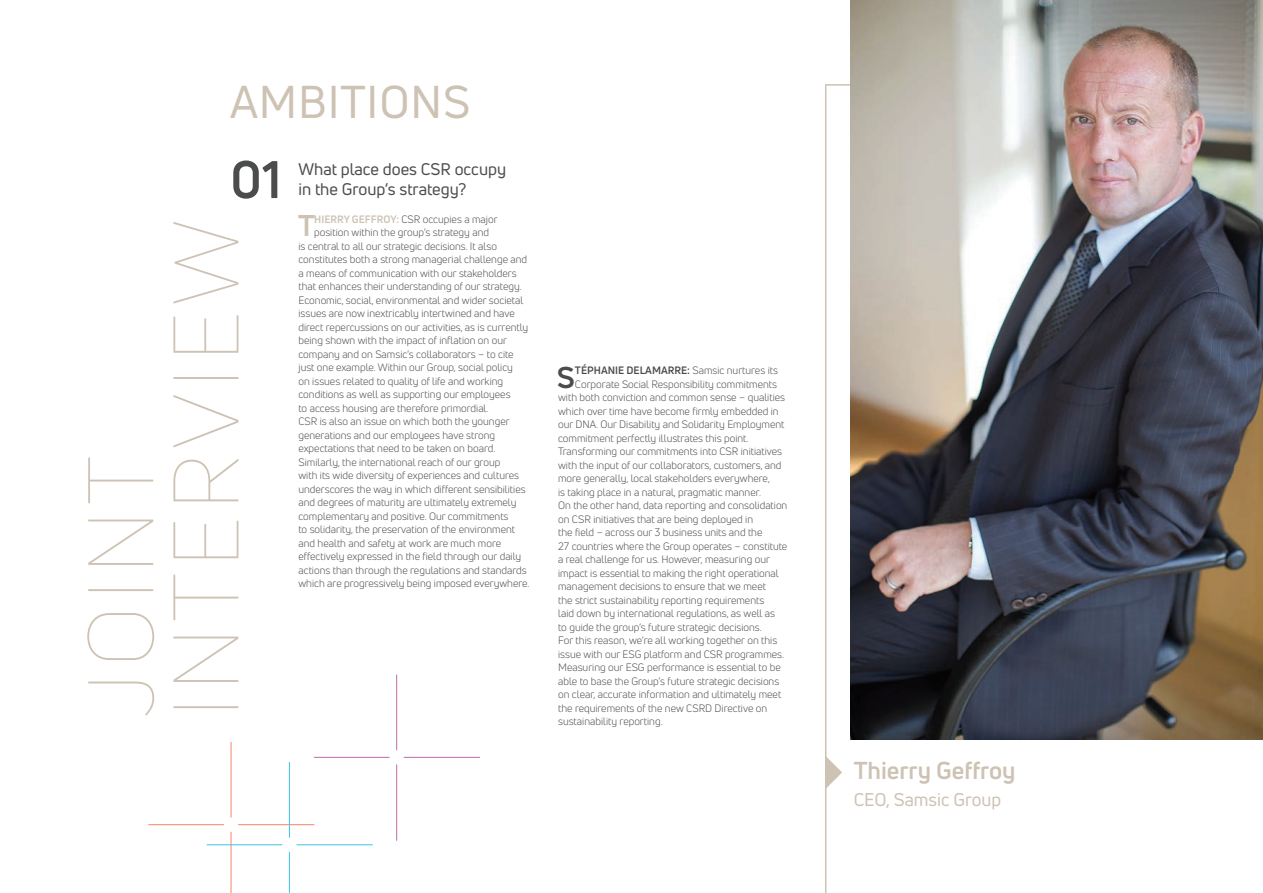
<style>
.page{position:relative;width:1263px;height:893px;background:#fff}
.page>*{position:absolute;margin:0;border:0;box-sizing:border-box;transform-origin:0 0}
.t1{font:100 90.9px/85.2px "Uni Neue";letter-spacing:.065em;color:#cdc2b4}
.t2{font:700 51.75px "Uni Neue";color:#4b4c4d}
.t3{font:45px "Uni Neue";letter-spacing:.02em;color:#cdc2b4}
.t4{font:700 29.4px "Uni Neue";color:#cdc2b4}
.t5{font:700 29.4px "Uni Neue";color:#4b4c4d}
.t6{font:700 24px "Uni Neue";color:#cdc2b4}
.t7{font:18px "Uni Neue";color:#cdc2b4}
.t8{font:16.5px/19.8px "Uni Neue";color:#4b4c4d}
.t9{font:10.5px "Uni Neue";color:#4b4c4d}
.t10{font:700 10.5px "Uni Neue";color:#4b4c4d}
.s1{font-weight:700;color:#cdc2b4}
.s2{font-weight:400}
</style>
<div class="page">
<svg style="left:825px;top:84px;width:437px;height:809px"></svg>
<svg style="left:826px;top:756px;width:16px;height:33px"></svg>
<img style="left:850px;top:0;width:413px;height:739px">
<hr style="left:1262px;top:153px;width:1px;height:740px;background:#776658">
<hr style="left:396px;top:675px;width:1px;height:75px;background:#bd6ba4">
<hr style="left:396px;top:765px;width:1px;height:75px;background:#bd6ba4">
<hr style="left:314px;top:757px;width:75px;height:1px;background:#bd6ba4">
<hr style="left:404px;top:757px;width:76px;height:1px;background:#bd6ba4">
<hr style="left:231px;top:742px;width:1px;height:75px;background:#f58766">
<hr style="left:231px;top:832px;width:1px;height:61px;background:#f58766">
<hr style="left:149px;top:824px;width:75px;height:1px;background:#f58766">
<hr style="left:238px;top:824px;width:76px;height:1px;background:#f58766">
<hr style="left:289px;top:762px;width:1px;height:75px;background:#3bc4e6">
<hr style="left:289px;top:852px;width:1px;height:41px;background:#3bc4e6">
<hr style="left:207px;top:844px;width:75px;height:1px;background:#3bc4e6">
<hr style="left:297px;top:844px;width:75px;height:1px;background:#3bc4e6">
<h3 class="t3" style="left:230px;top:74px;width:242px">AMBITIONS</h3>
<h2 class="t2" style="left:230px;top:147px;width:53px">01</h2>
<h1 class="t1" style="left:78px;top:717px;width:498px;rotate:-90deg">JOINT<br>INTERVIEW</h1>
<h3 class="t8" style="left:298px;top:159px;width:209px">What place does CSR occupy in the Group’s strategy?</h3>
<h3 class="t4" style="left:298px;top:207px;width:18px">T</h3>
<p class="t9" style="left:314px;top:213px;width:185px"><span class="s1">HIERRY GEFFROY:</span> CSR occupies a major</p>
<p class="t9" style="left:314px;top:226px;width:176px">position within the group’s strategy and</p>
<p class="t9" style="left:298px;top:240px;width:200px">is central to all our strategic decisions. It also</p>
<p class="t9" style="left:298px;top:253px;width:230px">constitutes both a strong managerial challenge and</p>
<p class="t9" style="left:298px;top:267px;width:220px">a means of communication with our stakeholders</p>
<p class="t9" style="left:298px;top:280px;width:225px">that enhances their understanding of our strategy.</p>
<p class="t9" style="left:298px;top:294px;width:226px">Economic, social, environmental and wider societal</p>
<p class="t9" style="left:298px;top:307px;width:218px">issues are now inextricably intertwined and have</p>
<p class="t9" style="left:298px;top:321px;width:231px">direct repercussions on our activities, as is currently</p>
<p class="t9" style="left:298px;top:334px;width:210px">being shown with the impact of inflation on our</p>
<p class="t9" style="left:298px;top:348px;width:217px">company and on Samsic’s collaborators – to cite</p>
<p class="t9" style="left:298px;top:361px;width:216px">just one example. Within our Group, social policy</p>
<p class="t9" style="left:298px;top:375px;width:206px">on issues related to quality of life and working</p>
<p class="t9" style="left:298px;top:388px;width:214px">conditions as well as supporting our employees</p>
<p class="t9" style="left:298px;top:402px;width:192px">to access housing are therefore primordial.</p>
<p class="t9" style="left:298px;top:415px;width:213px">CSR is also an issue on which both the younger</p>
<p class="t9" style="left:298px;top:429px;width:198px">generations and our employees have strong</p>
<p class="t9" style="left:298px;top:442px;width:198px">expectations that need to be taken on board.</p>
<p class="t9" style="left:298px;top:456px;width:203px">Similarly, the international reach of our group</p>
<p class="t9" style="left:298px;top:469px;width:222px">with its wide diversity of experiences and cultures</p>
<p class="t9" style="left:298px;top:483px;width:229px">underscores the way in which different sensibilities</p>
<p class="t9" style="left:298px;top:496px;width:219px">and degrees of maturity are ultimately extremely</p>
<p class="t9" style="left:298px;top:510px;width:212px">complementary and positive. Our commitments</p>
<p class="t9" style="left:298px;top:523px;width:218px">to solidarity, the preservation of the environment</p>
<p class="t9" style="left:298px;top:537px;width:204px">and health and safety at work are much more</p>
<p class="t9" style="left:298px;top:550px;width:224px">effectively expressed in the field through our daily</p>
<p class="t9" style="left:298px;top:564px;width:230px">actions than through the regulations and standards</p>
<p class="t9" style="left:298px;top:577px;width:233px">which are progressively being imposed everywhere.</p>
<h3 class="t5" style="left:557px;top:359px;width:20px">S</h3>
<p class="t10" style="left:575px;top:364px;width:204px">TÉPHANIE DELAMARRE: <span class="s2">Samsic nurtures its</span></p>
<p class="t9" style="left:575px;top:378px;width:204px">Corporate Social Responsibility commitments</p>
<p class="t9" style="left:558px;top:391px;width:228px">with both conviction and common sense – qualities</p>
<p class="t9" style="left:558px;top:405px;width:222px">which over time have become firmly embedded in</p>
<p class="t9" style="left:558px;top:418px;width:228px">our DNA. Our Disability and Solidarity Employment</p>
<p class="t9" style="left:558px;top:432px;width:192px">commitment perfectly illustrates this point.</p>
<p class="t9" style="left:558px;top:445px;width:225px">Transforming our commitments into CSR initiatives</p>
<p class="t9" style="left:558px;top:459px;width:225px">with the input of our collaborators, customers, and</p>
<p class="t9" style="left:558px;top:472px;width:213px">more generally, local stakeholders everywhere,</p>
<p class="t9" style="left:558px;top:486px;width:204px">is taking place in a natural, pragmatic manner.</p>
<p class="t9" style="left:558px;top:499px;width:231px">On the other hand, data reporting and consolidation</p>
<p class="t9" style="left:558px;top:513px;width:197px">on CSR initiatives that are being deployed in</p>
<p class="t9" style="left:558px;top:526px;width:206px">the field – across our 3 business units and the</p>
<p class="t9" style="left:558px;top:540px;width:231px">27 countries where the Group operates – constitute</p>
<p class="t9" style="left:558px;top:553px;width:213px">a real challenge for us. However, measuring our</p>
<p class="t9" style="left:558px;top:567px;width:222px">impact is essential to making the right operational</p>
<p class="t9" style="left:558px;top:580px;width:209px">management decisions to ensure that we meet</p>
<p class="t9" style="left:558px;top:594px;width:208px">the strict sustainability reporting requirements</p>
<p class="t9" style="left:558px;top:607px;width:218px">laid down by international regulations, as well as</p>
<p class="t9" style="left:558px;top:621px;width:205px">to guide the group’s future strategic decisions.</p>
<p class="t9" style="left:558px;top:634px;width:221px">For this reason, we’re all working together on this</p>
<p class="t9" style="left:558px;top:648px;width:227px">issue with our ESG platform and CSR programmes.</p>
<p class="t9" style="left:558px;top:661px;width:224px">Measuring our ESG performance is essential to be</p>
<p class="t9" style="left:558px;top:675px;width:223px">able to base the Group’s future strategic decisions</p>
<p class="t9" style="left:558px;top:688px;width:225px">on clear, accurate information and ultimately meet</p>
<p class="t9" style="left:558px;top:702px;width:211px">the requirements of the new CSRD Directive on</p>
<p class="t9" style="left:558px;top:715px;width:106px">sustainability reporting.</p>
<h3 class="t6" style="left:854px;top:756px;width:163px">Thierry Geffroy</h3>
<h3 class="t7" style="left:854px;top:788px;width:149px">CEO, Samsic Group</h3>
</div>
